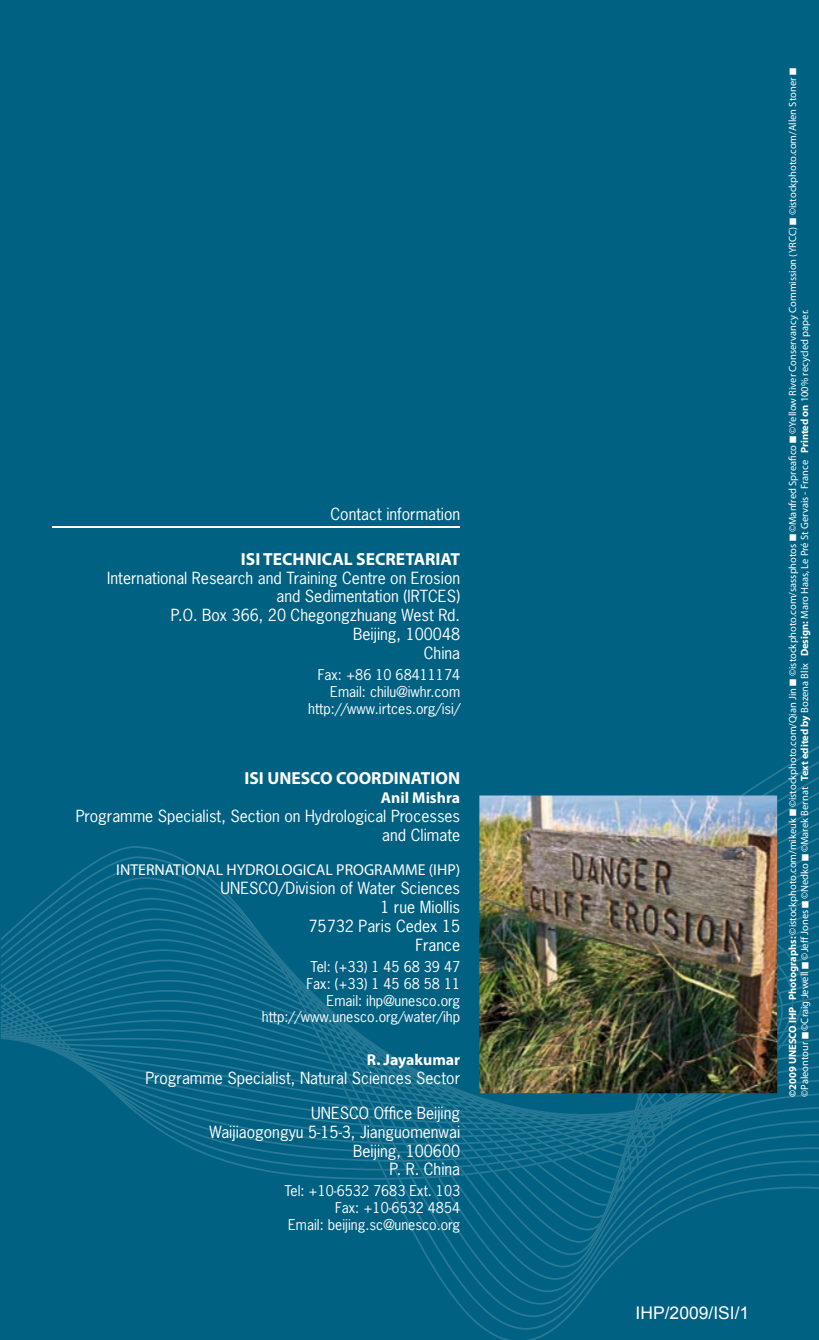
<style>
.page{position:relative;width:819px;height:1340px;background:#fff}
.page>*{position:absolute;margin:0;border:0;box-sizing:border-box;transform-origin:0 0}
.t1{font:700 17.5px "Myriad Pro";color:#fff}
.t2{font:17.5px "Arial";color:#fff}
.t3{font:15.75px/18.9px "News Gothic Std";color:#fff;text-align:right}
.t4{font:15.75px "Myriad Pro";color:#fff}
.t5{font:700 15.75px "Myriad Pro";color:#fff}
.t6{font:14px/16.8px "News Gothic Std";color:#fff;text-align:right}
.t7{font:10.5px/12.2px "Myriad Pro";color:#fff}
.s1{font-weight:700}
</style>
<div class="page">
<div style="left:0;top:0;width:819px;height:1339px;background:#006183"></div>
<svg style="left:1px;top:846px;width:419px;height:399px"></svg>
<hr style="left:53px;top:526px;width:407px;height:2px;background:#fff">
<img style="left:420px;top:746px;width:399px;height:593px">
<p class="t3" style="left:330px;top:504px;width:131px">Contact information</p>
<p class="t1" style="left:241px;top:547px;width:221px">ISI TECHNICAL SECRETARIAT</p>
<p class="t3" style="left:107px;top:568px;width:354px">International Research and Training Centre on Erosion and Sedimentation (IRTCES)<br>P.O. Box 366, 20 Chegongzhuang West Rd.<br>Beijing, 100048<br>China</p>
<p class="t6" style="left:308px;top:666px;width:153px">Fax: +86 10 68411174<br>Email: chilu@iwhr.com http://www.irtces.org/isi/</p>
<p class="t1" style="left:244px;top:766px;width:217px">ISI UNESCO COORDINATION</p>
<p class="t5" style="left:381px;top:787px;width:81px">Anil Mishra</p>
<p class="t3" style="left:76px;top:806px;width:386px">Programme Specialist, Section on Hydrological Processes and Climate</p>
<p class="t4" style="left:116px;top:860px;width:345px">INTERNATIONAL HYDROLOGICAL PROGRAMME (IHP)</p>
<p class="t3" style="left:220px;top:878px;width:241px">UNESCO/Division of Water Sciences<br>1 rue Miollis<br>75732 Paris Cedex 15<br>France</p>
<p class="t6" style="left:262px;top:958px;width:200px">Tel: (+33) 1 45 68 39 47<br>Fax: (+33) 1 45 68 58 11<br>Email: ihp@unesco.org http://www.unesco.org/water/ihp</p>
<p class="t5" style="left:367px;top:1049px;width:95px">R. Jayakumar</p>
<p class="t3" style="left:145px;top:1060px;width:316px;line-height:34.6px">Programme Specialist, Natural Sciences Sector<br>UNESCO Office Beijing</p>
<p class="t3" style="left:209px;top:1122px;width:252px">Waijiaogongyu 5-15-3, Jianguomenwai<br>Beijing, 100600<br>P. R. China</p>
<p class="t6" style="left:284px;top:1182px;width:177px">Tel: +10-6532 7683 Ext. 103<br>Fax: +10-6532 4854<br>Email: beijing.sc@unesco.org</p>
<p class="t7" style="left:786px;top:1096px;width:1029px;rotate:-90deg"><span class="s1">©2009 UNESCO IHP Photographs:</span> ©istockphoto.com/mikeuk ■ ©istockphoto.com/Qian Jin ■ ©istockphoto.com/sassphotos ■ ©Manfred Sprea co ■ ©Yellow River Conservancy Commission (YRCC) ■ ©istockphoto.com/Allen Stoner ■ ©Paleontour ■ ©Craig Jewell ■ ©Je Jones ■ ©Nedko ■ ©Marek Bernat <span class="s1">Text edited by</span> Bozena Blix <span class="s1">Design:</span> Maro Haas, Le Pré St Gervais - France <span class="s1">Printed on</span> 100% recycled paper.</p>
<p class="t2" style="left:635px;top:1301px;width:115px">IHP/2009/ISI/1</p>
</div>
